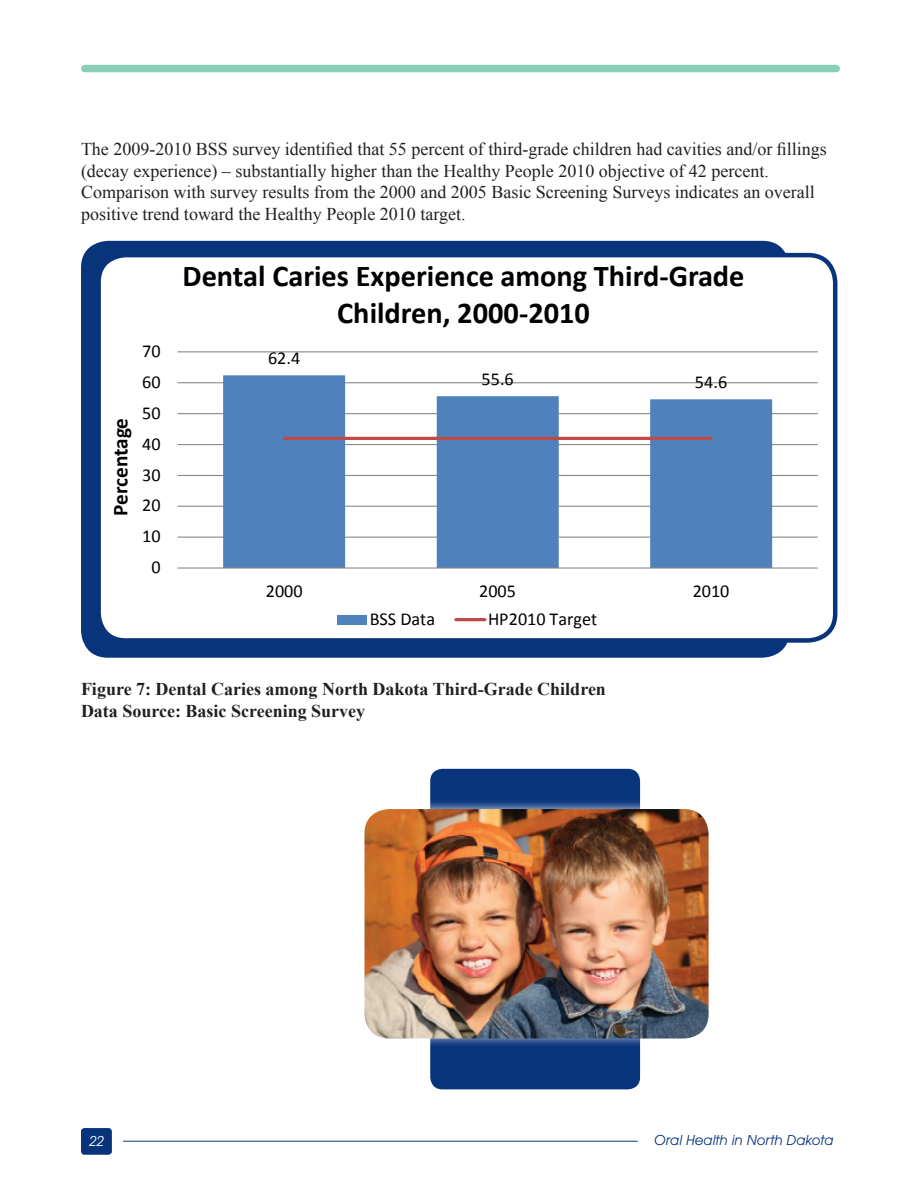
<style>
.page{position:relative;width:918px;height:1188px;background:#fff}
.page>*{position:absolute;margin:0;border:0;box-sizing:border-box;transform-origin:0 0}
.t1{font:700 30.3px/36.9px "Calibri";color:#000;text-align:center}
.t2{font:700 21.3px "Calibri";letter-spacing:-.005em;color:#000}
.t3{font:18.15px "Calibri";letter-spacing:.005em;color:#000}
.t4{font:18px/21.6px "Times New Roman";color:#231f20}
.t5{font:700 18px/21.6px "Times New Roman";color:#231f20}
.t6{font:italic 15px "Avant Garde ITC";color:#08347b}
.t7{font:italic 15px "Avant Garde ITC";color:#fff}
</style>
<div class="page">
<div style="left:81px;top:1128px;width:31px;height:27px;background:#08347b;border-radius:4px"></div>
<hr style="left:123px;top:1141px;width:515px;height:1px;background:#08347b">
<div style="left:85px;top:65px;width:751px;height:7px;background:#8acfba"></div>
<div style="left:81px;top:241px;width:708px;height:417px;background:#08347b;border-radius:27px"></div>
<div style="left:99px;top:255px;width:736px;height:385px;background:#fff;border-radius:27px"></div>
<div style="left:96px;top:253px;width:741px;height:390px;border:4px solid #08347b;border-radius:27px"></div>
<hr style="left:178px;top:537px;width:640px;height:1px;background:#868686">
<hr style="left:178px;top:506px;width:640px;height:1px;background:#868686">
<hr style="left:178px;top:475px;width:640px;height:1px;background:#868686">
<hr style="left:178px;top:444px;width:640px;height:1px;background:#868686">
<hr style="left:178px;top:413px;width:640px;height:1px;background:#868686">
<hr style="left:178px;top:382px;width:640px;height:1px;background:#868686">
<hr style="left:178px;top:351px;width:640px;height:1px;background:#868686">
<svg style="left:223px;top:375px;width:549px;height:192px;fill:#4f81bd"></svg>
<hr style="left:178px;top:567px;width:640px;height:2px;background:#868686">
<hr style="left:284px;top:437px;width:427px;height:3px;background:#be4b48">
<div style="left:338px;top:615px;width:29px;height:10px;background:#4f81bd"></div>
<hr style="left:456px;top:618px;width:29px;height:3px;background:#be4b48">
<div style="left:430px;top:769px;width:210px;height:320px;background:#08347b;border-radius:12px"></div>
<div style="left:355px;top:799px;width:363px;height:249px;background:#fff;opacity:.75"></div>
<img style="left:364px;top:809px;width:345px;height:230px">
<p class="t4" style="left:81px;top:138px;width:747px">The 2009-2010 BSS survey identified that 55 percent of third-grade children had cavities and/or fillings (decay experience) – substantially higher than the Healthy People 2010 objective of 42 percent.<br>Comparison with survey results from the 2000 and 2005 Basic Screening Surveys indicates an overall positive trend toward the Healthy People 2010 target.</p>
<p class="t2" style="left:107px;top:516px;width:100px;rotate:-90deg">Percentage</p>
<p class="t3" style="left:142px;top:339px;width:20px">70</p>
<p class="t3" style="left:142px;top:370px;width:20px">60</p>
<p class="t3" style="left:142px;top:401px;width:20px">50</p>
<p class="t3" style="left:142px;top:432px;width:20px">40</p>
<p class="t3" style="left:142px;top:463px;width:20px">30</p>
<p class="t3" style="left:142px;top:494px;width:20px">20</p>
<p class="t3" style="left:142px;top:525px;width:20px">10</p>
<p class="t3" style="left:151px;top:556px;width:11px">0</p>
<h1 class="t1" style="left:183px;top:257px;width:563px">Dental Caries Experience among Third-Grade<br>Children, 2000-2010</h1>
<p class="t3" style="left:268px;top:346px;width:34px">62.4</p>
<p class="t3" style="left:481px;top:367px;width:34px">55.6</p>
<p class="t3" style="left:695px;top:370px;width:34px">54.6</p>
<p class="t3" style="left:266px;top:579px;width:38px">2000</p>
<p class="t3" style="left:479px;top:579px;width:38px">2005</p>
<p class="t3" style="left:693px;top:579px;width:38px">2010</p>
<p class="t3" style="left:370px;top:607px;width:67px">BSS Data</p>
<p class="t3" style="left:488px;top:607px;width:111px">HP2010 Target</p>
<p class="t5" style="left:81px;top:678px;width:527px">Figure 7: Dental Caries among North Dakota Third-Grade Children<br>Data Source: Basic Screening Survey</p>
<p class="t7" style="left:89px;top:1133px;width:16px">22</p>
<p class="t6" style="left:654px;top:1132px;width:181px">Oral Health in North Dakota</p>
</div>
